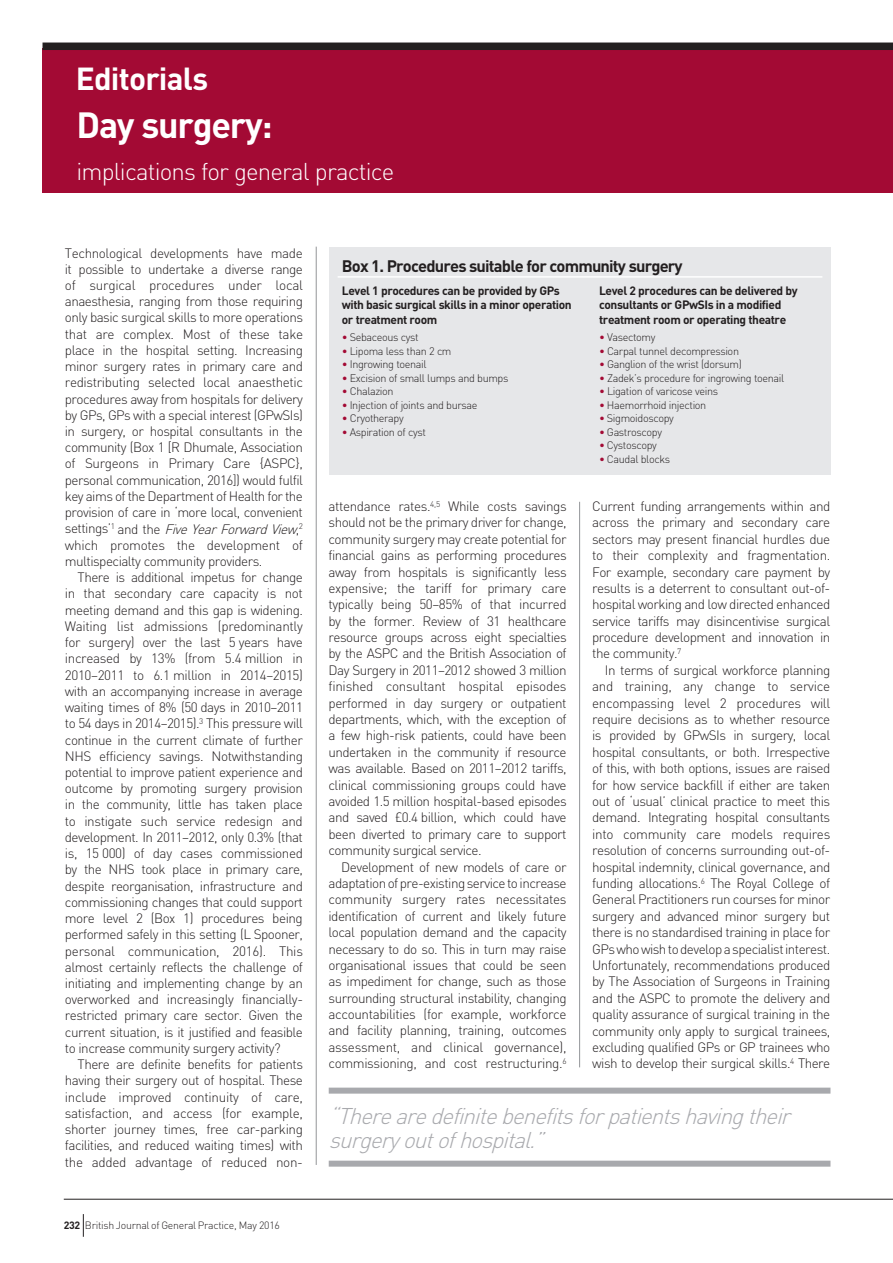
<style>
.page{position:relative;width:893px;height:1263px;background:#fff}
.page>*{position:absolute;margin:0;border:0;box-sizing:border-box;transform-origin:0 0}
.t1{font:700 36px "DIN";letter-spacing:-.035em;color:#fff}
.t2{font:700 31.5px "DIN";letter-spacing:-.025em;color:#fff}
.t3{font:300 24px "DIN";letter-spacing:-.035em;color:#fff}
.t4{font:italic 300 22.5px/24px "DIN";color:#a8a9ad}
.t5{font:700 16.5px "DIN";letter-spacing:-.05em;color:#231f20}
.t6{font:300 13.5px/16.4px "DIN";letter-spacing:-.04em;color:#231f20;text-align:justify}
.t7{font:700 12px "DIN";letter-spacing:-.035em;color:#231f20}
.t8{font:300 10.8px "DIN";letter-spacing:-.035em;color:#231f20}
.t9{font:300 10.5px "DIN";letter-spacing:-.025em;color:#231f20}
.s1{font-style:italic}
.s2{font-weight:700}
.s3{color:#a30a34}
</style>
<div class="page">
<div style="left:43px;top:49px;width:850px;height:144px;background:#a30a34"></div>
<hr style="left:316px;top:247px;width:1px;height:918px;background:#939598">
<hr style="left:579px;top:502px;width:1px;height:565px;background:#939598">
<div style="left:329px;top:1087px;width:501px;height:6px;background:#a8a9ad"></div>
<div style="left:329px;top:1161px;width:501px;height:6px;background:#a8a9ad"></div>
<hr style="left:64px;top:1199px;width:829px;height:1px;background:#231f20">
<svg style="left:83px;top:1214px;width:1px;height:23px"></svg>
<div style="left:43px;top:43px;width:850px;height:7px;background:#231f20"></div>
<div style="left:329px;top:247px;width:502px;height:228px;background:#e6e7e9"></div>
<hr style="left:338px;top:276px;width:484px;height:2px;background:#fff">
<h2 class="t2" style="left:76px;top:58px;width:134px">Editorials</h2>
<h1 class="t1" style="left:77px;top:101px;width:198px">Day surgery:</h1>
<h3 class="t3" style="left:77px;top:157px;width:319px">implications for general practice</h3>
<p class="t6" style="left:65px;top:244px;width:240px">Technological developments have made it possible to undertake a diverse range of surgical procedures under local anaesthesia, ranging from those requiring only basic surgical skills to more operations that are complex. Most of these take place in the hospital setting. Increasing minor surgery rates in primary care and redistributing selected local anaesthetic procedures away from hospitals for delivery by GPs, GPs with a special interest (GPwSIs) in surgery, or hospital consultants in the community (Box 1 [R Dhumale, Association of Surgeons in Primary Care {ASPC}, personal communication, 2016]) would fulfil key aims of the Department of Health for the provision of care in ‘more local, convenient s e t t i n g s ’ <sup>1</sup> a n d t h e <span class="s1">FiveYearForwardView</span>, <sup>2 </sup>which promotes the development of multispecialty community providers.</p>
<p class="t6" style="left:65px;top:569px;width:240px;text-indent:13px">There is additional impetus for change in that secondary care capacity is not meeting demand and this gap is widening.<br>Waiting list admissions (predominantly for surgery) over the last 5 years have increased by 13% (from 5.4 million in 2010–2011 to 6.1 million in 2014–2015) with an accompanying increase in average waiting times of 8% (50 days in 2010–2011 to 54 days in 2014–2015).<sup>3</sup> This pressure will continue in the current climate of further NHS efficiency savings. Notwithstanding potential to improve patient experience and outcome by promoting surgery provision in the community, little has taken place to instigate such service redesign and development. In 2011–2012, only 0.3% (that is, 15 000) of day cases commissioned by the NHS took place in primary care, despite reorganisation, infrastructure and commissioning changes that could support more level 2 (Box 1) procedures being performed safely in this setting (L Spooner, personal communication, 2016). This almost certainly reflects the challenge of initiating and implementing change by an overworked and increasingly financially&shy;restricted primary care sector. Given the current situation, is it justified and feasible to increase community surgery activity?</p>
<p class="t6" style="left:65px;top:1056px;width:240px;text-indent:13px">There are definite benefits for patients having their surgery out of hospital. These include improved continuity of care, satisfaction, and access (for example, shorter journey times, free car-parking facilities, and reduced waiting times) with the added advantage of reduced non-</p>
<p class="t9" style="left:64px;top:1219px;width:218px"><span class="s2">232</span> British Journal of General Practice, May 2016</p>
<p class="t5" style="left:342px;top:255px;width:342px">Box 1. Procedures suitable for community surgery</p>
<p class="t7" style="left:342px;top:283px;width:219px">Level 1 procedures can be provided by GPs</p>
<p class="t7" style="left:599px;top:283px;width:200px">Level 2 procedures can be delivered by</p>
<p class="t7" style="left:342px;top:297px;width:231px">with basic surgical skills in a minor operation</p>
<p class="t7" style="left:599px;top:297px;width:184px">consultants or GPwSIs in a modified</p>
<p class="t7" style="left:342px;top:311px;width:97px">or treatment room</p>
<p class="t7" style="left:599px;top:311px;width:189px">treatment room or operating theatre</p>
<p class="t8" style="left:342px;top:331px;width:78px"><span class="s3">•</span> Sebaceous cyst</p>
<p class="t8" style="left:599px;top:331px;width:58px"><span class="s3">•</span> Vasectomy</p>
<p class="t8" style="left:342px;top:344px;width:111px"><span class="s3">•</span> Lipoma less than 2 cm</p>
<p class="t8" style="left:599px;top:344px;width:141px"><span class="s3">•</span> Carpal tunnel decompression</p>
<p class="t8" style="left:342px;top:358px;width:86px"><span class="s3">•</span> Ingrowing toenail</p>
<p class="t8" style="left:599px;top:358px;width:144px"><span class="s3">•</span> Ganglion of the wrist (dorsum)</p>
<p class="t8" style="left:342px;top:371px;width:168px"><span class="s3">•</span> Excision of small lumps and bumps</p>
<p class="t8" style="left:599px;top:371px;width:187px"><span class="s3">•</span> Zadek’s procedure for ingrowing toenail</p>
<p class="t8" style="left:342px;top:385px;width:53px"><span class="s3">•</span> Chalazion</p>
<p class="t8" style="left:599px;top:385px;width:121px"><span class="s3">•</span> Ligation of varicose veins</p>
<p class="t8" style="left:342px;top:398px;width:137px"><span class="s3">•</span> Injection of joints and bursae</p>
<p class="t8" style="left:599px;top:398px;width:109px"><span class="s3">•</span> Haemorrhoid injection</p>
<p class="t8" style="left:342px;top:412px;width:63px"><span class="s3">•</span> Cryotherapy</p>
<p class="t8" style="left:599px;top:412px;width:76px"><span class="s3">•</span> Sigmoidoscopy</p>
<p class="t8" style="left:342px;top:425px;width:86px"><span class="s3">•</span> Aspiration of cyst</p>
<p class="t8" style="left:599px;top:425px;width:64px"><span class="s3">•</span> Gastroscopy</p>
<p class="t8" style="left:599px;top:439px;width:59px"><span class="s3">•</span> Cystoscopy</p>
<p class="t8" style="left:599px;top:452px;width:73px"><span class="s3">•</span> Caudal blocks</p>
<p class="t6" style="left:329px;top:498px;width:240px">attendance rates.<sup>4,5</sup> While costs savings should not be the primary driver for change, community surgery may create potential for financial gains as performing procedures away from hospitals is significantly less expensive; the tariff for primary care typically being 50–85% of that incurred by the former. Review of 31 healthcare resource groups across eight specialties by the ASPC and the British Association of Day Surgery in 2011–2012 showed 3 million finished consultant hospital episodes performed in day surgery or outpatient departments, which, with the exception of a few high-risk patients, could have been undertaken in the community if resource was available. Based on 2011–2012 tariffs, clinical commissioning groups could have avoided 1.5 million hospital-based episodes and saved £0.4 billion, which could have been diverted to primary care to support community surgical service.</p>
<p class="t6" style="left:329px;top:858px;width:240px;text-indent:13px">Development of new models of care or adaptation of pre-existing service to increase community surgery rates necessitates identification of current and likely future local population demand and the capacity necessary to do so. This in turn may raise organisational issues that could be seen as impediment for change, such as those surrounding structural instability, changing accountabilities (for example, workforce and facility planning, training, outcomes assessment, and clinical governance), commissioning, and cost restructuring.<sup>6</sup></p>
<p class="t6" style="left:592px;top:498px;width:240px">Current funding arrangements within and across the primary and secondary care sectors may present financial hurdles due to their complexity and fragmentation.<br>For example, secondary care payment by results is a deterrent to consultant out-of&shy;hospital working and low directed enhanced service tariffs may disincentivise surgical procedure development and innovation in the community.<sup>7</sup></p>
<p class="t6" style="left:592px;top:662px;width:240px;text-indent:13px">In terms of surgical workforce planning and training, any change to service encompassing level 2 procedures will require decisions as to whether resource is provided by GPwSIs in surgery, local hospital consultants, or both. Irrespective of this, with both options, issues are raised for how service backfill if either are taken out of ‘usual’ clinical practice to meet this demand. Integrating hospital consultants into community care models requires resolution of concerns surrounding out-of&shy;hospital indemnity, clinical governance, and funding allocations.<sup>6</sup> The Royal College of General Practitioners run courses for minor surgery and advanced minor surgery but there is no standardised training in place for GPs who wish to develop a specialist interest.<br>Unfortunately, recommendations produced by The Association of Surgeons in Training and the ASPC to promote the delivery and quality assurance of surgical training in the community only apply to surgical trainees, excluding qualified GPs or GP trainees who wish to develop their surgical skills.<sup>4</sup> There</p>
<h3 class="t4" style="left:329px;top:1103px;width:470px">“Therearedefinitebenefitsforpatientshavingtheir surgeryoutofhospital.”</h3>
</div>
